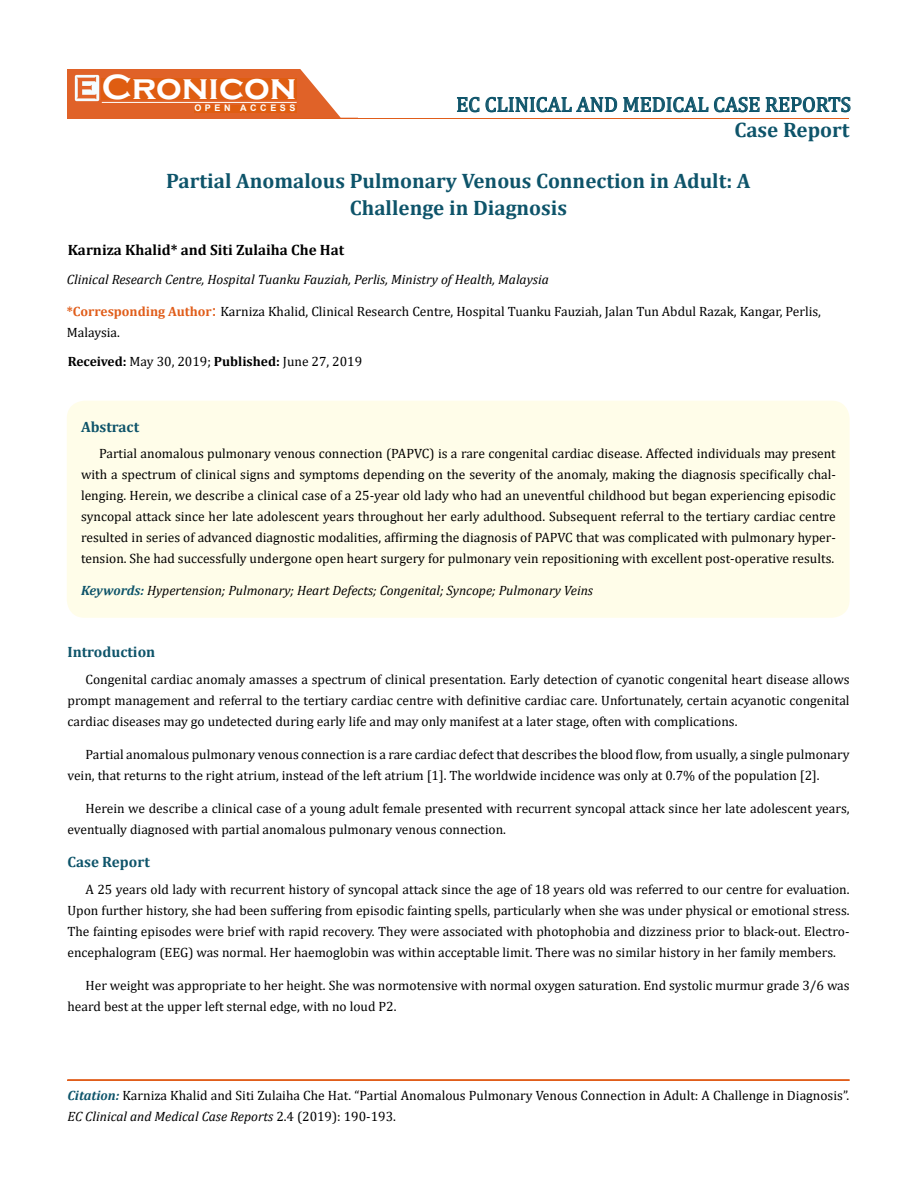
<style>
.page{position:relative;width:917px;height:1190px;background:#fff}
.page>*{position:absolute;margin:0;border:0;box-sizing:border-box;transform-origin:0 0}
.t1{font:700 36px "Copperplate Gothic";color:#fff}
.t2{font:700 21px/27px "Cambria";color:#0e546a;text-align:center}
.t3{font:21px "Cambria";color:#0e546a}
.t4{font:700 15px "Cambria";color:#000}
.t5{font:700 15px "Cambria";color:#0e546a}
.t6{font:13.5px/21px "Cambria";color:#000}
.t7{font:italic 13.5px "Cambria";color:#000}
.t8{font:700 9px "Arial";letter-spacing:.4em;color:#fff}
.s1{font-weight:700;color:#e05d1a}
.s2{font-size:18px;color:#e05d1a}
.s3{font-weight:700}
.s4{font-weight:700;color:#0e546a}
.s5{font-weight:700;font-style:italic;color:#0e546a}
.s6{font-style:italic}
</style>
<div class="page">
<div style="left:67px;top:70px;width:290px;height:49px;background:#e06228"></div>
<svg style="left:300px;top:69px;width:58px;height:49px"></svg>
<img style="left:75px;top:75px;width:24px;height:26px">
<div style="left:102px;top:79px;width:195px;height:21px;background:#df5d11"></div>
<div style="left:194px;top:105px;width:103px;height:7px;background:#df5d11"></div>
<svg style="left:457px;top:97px;width:22px;height:15px"></svg>
<svg style="left:485px;top:97px;width:132px;height:15px"></svg>
<svg style="left:623px;top:97px;width:227px;height:15px"></svg>
<hr style="left:102px;top:102px;width:194px;height:1px;background:#fff">
<hr style="left:279px;top:118px;width:569px;height:1px;background:#e05d1a">
<hr style="left:67px;top:1080px;width:782px;height:1px;background:#e05d1a">
<div style="left:67px;top:1079px;width:782px;height:1px;border:1px solid #e05d1a"></div>
<div style="left:67px;top:400px;width:782px;height:218px;background:#fffde9;border-radius:18px"></div>
<h1 class="t1" style="left:102px;top:68px;width:196px">Cronicon</h1>
<p class="t8" style="left:194px;top:102px;width:103px">OPEN ACCESS</p>
<h2 class="t3" style="left:456px;top:92px;width:396px">EC CLINICAL AND MEDICAL CASE REPORTS</h2>
<h2 class="t2" style="left:734px;top:116px;width:117px">Case Report</h2>
<h2 class="t2" style="left:166px;top:166px;width:586px">Partial Anomalous Pulmonary Venous Connection in Adult: A<br>Challenge in Diagnosis</h2>
<p class="t4" style="left:68px;top:239px;width:278px">Karniza Khalid* and Siti Zulaiha Che Hat</p>
<p class="t7" style="left:67px;top:269px;width:483px">Clinical Research Centre, Hospital Tuanku Fauziah, Perlis, Ministry of Health, Malaysia</p>
<p class="t6" style="left:67px;top:300px;width:755px"><span class="s1">*Corresponding Author</span><span class="s2">:</span> Karniza Khalid, Clinical Research Centre, Hospital Tuanku Fauziah, Jalan Tun Abdul Razak, Kangar, Perlis,<br>Malaysia.</p>
<p class="t6" style="left:68px;top:350px;width:296px"><span class="s3">Received:</span> May 30, 2019; <span class="s3">Published:</span> June 27, 2019</p>
<p class="t5" style="left:81px;top:416px;width:60px">Abstract</p>
<p class="t6" style="left:81px;top:442px;width:756px;text-align:justify;text-indent:18px">Partial anomalous pulmonary venous connection (PAPVC) is a rare congenital cardiac disease. Affected individuals may present with a spectrum of clinical signs and symptoms depending on the severity of the anomaly, making the diagnosis specifically chal&shy;lenging. Herein, we describe a clinical case of a 25-year old lady who had an uneventful childhood but began experiencing episodic syncopal attack since her late adolescent years throughout her early adulthood. Subsequent referral to the tertiary cardiac centre resulted in series of advanced diagnostic modalities, affirming the diagnosis of PAPVC that was complicated with pulmonary hyper&shy;tension. She had successfully undergone open heart surgery for pulmonary vein repositioning with excellent post-operative results.</p>
<p class="t7" style="left:81px;top:581px;width:513px"><span class="s4">Keywords:</span> Hypertension; Pulmonary; Heart Defects; Congenital; Syncope; Pulmonary Veins</p>
<p class="t5" style="left:67px;top:641px;width:89px">Introduction</p>
<p class="t6" style="left:67px;top:669px;width:783px;text-align:justify;text-indent:18px">Congenital cardiac anomaly amasses a spectrum of clinical presentation. Early detection of cyanotic congenital heart disease allows prompt management and referral to the tertiary cardiac centre with definitive cardiac care. Unfortunately, certain acyanotic congenital cardiac diseases may go undetected during early life and may only manifest at a later stage, often with complications.</p>
<p class="t6" style="left:67px;top:744px;width:783px;text-indent:18px">Partial anomalous pulmonary venous connection is a rare cardiac defect that describes the blood flow, from usually, a single pulmonary vein, that returns to the right atrium, instead of the left atrium [1]. The worldwide incidence was only at 0.7% of the population [2].</p>
<p class="t6" style="left:67px;top:798px;width:783px;text-indent:18px">Herein we describe a clinical case of a young adult female presented with recurrent syncopal attack since her late adolescent years, eventually diagnosed with partial anomalous pulmonary venous connection.</p>
<p class="t5" style="left:67px;top:851px;width:84px">Case Report</p>
<p class="t6" style="left:67px;top:879px;width:783px;text-align:justify;text-indent:18px">A 25 years old lady with recurrent history of syncopal attack since the age of 18 years old was referred to our centre for evaluation.<br>Upon further history, she had been suffering from episodic fainting spells, particularly when she was under physical or emotional stress.<br>The fainting episodes were brief with rapid recovery. They were associated with photophobia and dizziness prior to black-out. Electro&shy;encephalogram (EEG) was normal. Her haemoglobin was within acceptable limit. There was no similar history in her family members.</p>
<p class="t6" style="left:67px;top:975px;width:783px;text-indent:18px">Her weight was appropriate to her height. She was normotensive with normal oxygen saturation. End systolic murmur grade 3/6 was heard best at the upper left sternal edge, with no loud P2.</p>
<p class="t6" style="left:67px;top:1084px;width:783px"><span class="s5">Citation:</span> Karniza Khalid and Siti Zulaiha Che Hat. “Partial Anomalous Pulmonary Venous Connection in Adult: A Challenge in Diagnosis”.<br><span class="s6">EC Clinical and Medical Case Reports</span> 2.4 (2019): 190-193.</p>
</div>
